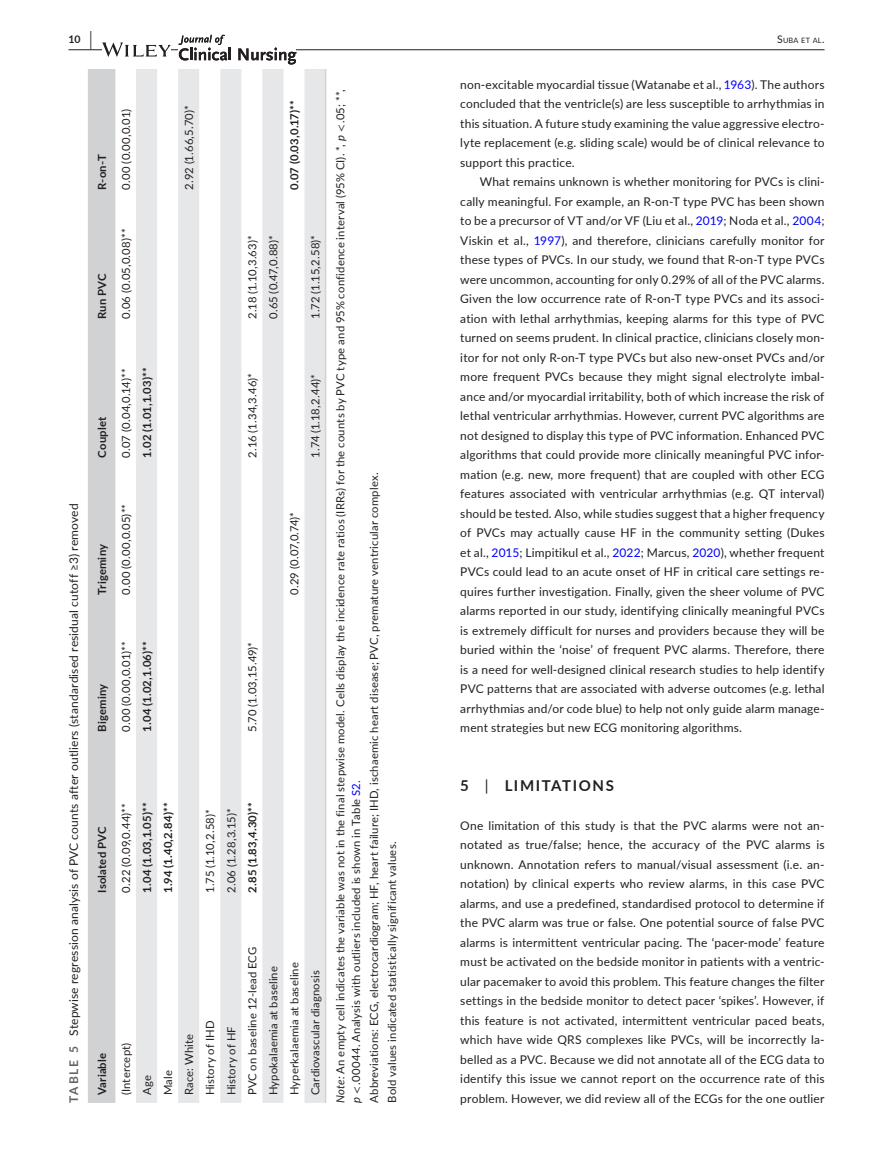
<style>
.page{position:relative;width:893px;height:1174px;background:#fff}
.page>*{position:absolute;margin:0;border:0;box-sizing:border-box;transform-origin:0 0}
.t1{font:700 15px "Lato";letter-spacing:.105em;color:#231f20}
.t2{font:12px/19.5px "Lato";letter-spacing:.015em;color:#231f20;text-align:justify}
.t3{font:700 12px "Lato";letter-spacing:.145em;color:#636366}
.t4{font:11.25px/15.8px "Lato";letter-spacing:.015em;color:#231f20}
.t5{font:700 11.25px "Lato";letter-spacing:.02em;color:#231f20}
.t6{font:700 10.5px "Lato";color:#231f20}
.t7{font:7.35px "Lato";letter-spacing:.025em;color:#231f20}
.s1{font-size:19.5px}
.s2{font-size:10.5px}
.s3{color:#00f}
.s4{font-style:italic}
.s5{font-family:"STIX"}
.s6{font-weight:400}
</style>
<div class="page">
<hr style="left:68px;top:49px;width:756px;height:1px;background:#231f20">
<svg style="left:102px;top:42px;width:69px;height:15px"></svg>
<div style="left:178px;top:35px;width:118px;height:30px;background:#fff"></div>
<svg style="left:178px;top:35px;width:53px;height:25px"></svg>
<svg style="left:238px;top:48px;width:58px;height:17px"></svg>
<div style="left:88px;top:69px;width:27px;height:1033px;background:#d1d2d4"></div>
<svg style="left:136px;top:69px;width:189px;height:1033px;fill:#eaebec"></svg>
<hr style="left:325px;top:900px;width:1px;height:202px;background:#d1d2d4">
<hr style="left:325px;top:739px;width:1px;height:161px;background:#d1d2d4">
<hr style="left:325px;top:602px;width:1px;height:137px;background:#d1d2d4">
<hr style="left:325px;top:465px;width:1px;height:137px;background:#d1d2d4">
<hr style="left:325px;top:326px;width:1px;height:139px;background:#d1d2d4">
<hr style="left:325px;top:197px;width:1px;height:129px;background:#d1d2d4">
<hr style="left:325px;top:69px;width:1px;height:128px;background:#d1d2d4">
<p class="t6" style="left:68px;top:31px;width:25px">10 <span class="s1">|</span></p>
<p class="t7" style="left:777px;top:35px;width:49px"><span class="s2">S</span>UBA ET AL<span class="s2">.</span></p>
<p class="t2" style="left:460px;top:74px;width:366px">non-excitable myocardial tissue (Watanabe et al., <span class="s3">1963</span>). The authors concluded that the ventricle(s) are less susceptible to arrhythmias in this situation. A future study examining the value aggressive electro&shy;lyte replacement (e.g. sliding scale) would be of clinical relevance to support this practice.</p>
<p class="t2" style="left:460px;top:171px;width:366px;text-indent:20px">What remains unknown is whether monitoring for PVCs is clini&shy;cally meaningful. For example, an R-on-T type PVC has been shown to be a precursor of VT and/or VF (Liu et al., <span class="s3">2019</span>; Noda et al., <span class="s3">2004</span>; Viskin et al., <span class="s3">1997</span>), and therefore, clinicians carefully monitor for these types of PVCs. In our study, we found that R-on-T type PVCs were uncommon, accounting for only 0.29% of all of the PVC alarms.<br>Given the low occurrence rate of R-on-T type PVCs and its associ&shy;ation with lethal arrhythmias, keeping alarms for this type of PVC turned on seems prudent. In clinical practice, clinicians closely mon&shy;itor for not only R-on-T type PVCs but also new-onset PVCs and/or more frequent PVCs because they might signal electrolyte imbal&shy;ance and/or myocardial irritability, both of which increase the risk of lethal ventricular arrhythmias. However, current PVC algorithms are not designed to display this type of PVC information. Enhanced PVC algorithms that could provide more clinically meaningful PVC infor&shy;mation (e.g. new, more frequent) that are coupled with other ECG features associated with ventricular arrhythmias (e.g. QT interval) should be tested. Also, while studies suggest that a higher frequency of PVCs may actually cause HF in the community setting (Dukes et al., <span class="s3">2015</span>; Limpitikul et al., <span class="s3">2022</span>; Marcus, <span class="s3">2020</span>), whether frequent PVCs could lead to an acute onset of HF in critical care settings re&shy;quires further investigation. Finally, given the sheer volume of PVC alarms reported in our study, identifying clinically meaningful PVCs is extremely difficult for nurses and providers because they will be buried within the ‘noise’ of frequent PVC alarms. Therefore, there is a need for well-designed clinical research studies to help identify PVC patterns that are associated with adverse outcomes (e.g. lethal arrhythmias and/or code blue) to help not only guide alarm manage&shy;ment strategies but new ECG monitoring algorithms.</p>
<p class="t4" style="left:332px;top:1103px;width:1014px;rotate:-90deg"><span class="s4">Note:</span> An empty cell indicates the variable was not in the final stepwise model. Cells display the incidence rate ratios (IRRs) for the counts by PVC type and 95% confidence interval (95% CI). *, <span class="s4">p</span> <span class="s5">&lt;</span> .05; **, <span class="s4">p</span> <span class="s5">&lt;</span> .00044. Analysis with outliers included is shown in Table <span class="s3">S2</span>.</p>
<p class="t5" style="left:286px;top:190px;width:91px;rotate:-90deg">0.07 (0.03,0.17)**</p>
<p class="t4" style="left:181px;top:190px;width:86px;rotate:-90deg">2.92 (1.66,5.70)*</p>
<p class="t4" style="left:118px;top:190px;width:83px;rotate:-90deg">0.00 (0.00,0.01)</p>
<p class="t5" style="left:94px;top:190px;width:37px;rotate:-90deg">R-on-T</p>
<p class="t4" style="left:118px;top:319px;width:92px;rotate:-90deg">0.06 (0.05,0.08)**</p>
<p class="t4" style="left:307px;top:319px;width:86px;rotate:-90deg">1.72 (1.15,2.58)*</p>
<p class="t4" style="left:265px;top:319px;width:85px;rotate:-90deg">0.65 (0.47,0.88)*</p>
<p class="t4" style="left:244px;top:319px;width:85px;rotate:-90deg">2.18 (1.10,3.63)*</p>
<p class="t5" style="left:94px;top:319px;width:47px;rotate:-90deg">Run PVC</p>
<p class="t5" style="left:139px;top:457px;width:92px;rotate:-90deg">1.02 (1.01,1.03)**</p>
<p class="t4" style="left:118px;top:457px;width:91px;rotate:-90deg">0.07 (0.04,0.14)**</p>
<p class="t4" style="left:244px;top:457px;width:86px;rotate:-90deg">2.16 (1.34,3.46)*</p>
<p class="t4" style="left:307px;top:457px;width:85px;rotate:-90deg">1.74 (1.18,2.44)*</p>
<p class="t5" style="left:94px;top:457px;width:42px;rotate:-90deg">Couplet</p>
<p class="t4" style="left:365px;top:1103px;width:631px;line-height:18px;rotate:-90deg">Abbreviations: ECG, electrocardiogram; HF, heart failure; IHD, ischaemic heart disease; PVC, premature ventricular complex.<br>Bold values indicated statistically significant values.</p>
<p class="t2" style="left:64px;top:1035px;width:534px;rotate:-90deg">Stepwise regression analysis of PVC counts after outliers (standardised residual cutoff ≥3) removed</p>
<p class="t4" style="left:118px;top:595px;width:93px;rotate:-90deg">0.00 (0.00,0.05)**</p>
<p class="t4" style="left:286px;top:595px;width:85px;rotate:-90deg">0.29 (0.07,0.74)*</p>
<p class="t5" style="left:94px;top:595px;width:52px;rotate:-90deg">Trigeminy</p>
<p class="t4" style="left:118px;top:732px;width:92px;rotate:-90deg">0.00 (0.00,0.01)**</p>
<p class="t5" style="left:139px;top:732px;width:92px;rotate:-90deg">1.04 (1.02,1.06)**</p>
<p class="t4" style="left:244px;top:732px;width:92px;rotate:-90deg">5.70 (1.03,15.49)*</p>
<p class="t5" style="left:94px;top:732px;width:49px;rotate:-90deg">Bigeminy</p>
<p class="t1" style="left:460px;top:774px;width:155px">5 <span class="s6">|</span> LIMITATIONS</p>
<p class="t2" style="left:460px;top:815px;width:366px">One limitation of this study is that the PVC alarms were not an&shy;notated as true/false; hence, the accuracy of the PVC alarms is unknown. Annotation refers to manual/visual assessment (i.e. an&shy;notation) by clinical experts who review alarms, in this case PVC alarms, and use a predefined, standardised protocol to determine if the PVC alarm was true or false. One potential source of false PVC alarms is intermittent ventricular pacing. The ‘pacer-mode’ feature must be activated on the bedside monitor in patients with a ventric&shy;ular pacemaker to avoid this problem. This feature changes the filter settings in the bedside monitor to detect pacer ‘spikes’. However, if this feature is not activated, intermittent ventricular paced beats, which have wide QRS complexes like PVCs, will be incorrectly la&shy;belled as a PVC. Because we did not annotate all of the ECG data to identify this issue we cannot report on the occurrence rate of this</p>
<p class="t5" style="left:244px;top:893px;width:92px;rotate:-90deg">2.85 (1.83,4.30)**</p>
<p class="t5" style="left:160px;top:893px;width:92px;rotate:-90deg">1.94 (1.40,2.84)**</p>
<p class="t5" style="left:139px;top:893px;width:92px;rotate:-90deg">1.04 (1.03,1.05)**</p>
<p class="t4" style="left:118px;top:893px;width:91px;rotate:-90deg">0.22 (0.09,0.44)**</p>
<p class="t4" style="left:223px;top:893px;width:86px;rotate:-90deg">2.06 (1.28,3.15)*</p>
<p class="t4" style="left:202px;top:893px;width:85px;rotate:-90deg">1.75 (1.10,2.58)*</p>
<p class="t5" style="left:94px;top:893px;width:68px;rotate:-90deg">Isolated PVC</p>
<p class="t4" style="left:244px;top:1095px;width:150px;rotate:-90deg">PVC on baseline 12-lead ECG</p>
<p class="t4" style="left:286px;top:1095px;width:135px;rotate:-90deg">Hyperkalaemia at baseline</p>
<p class="t4" style="left:265px;top:1095px;width:131px;rotate:-90deg">Hypokalaemia at baseline</p>
<p class="t4" style="left:307px;top:1095px;width:126px;rotate:-90deg">Cardiovascular diagnosis</p>
<p class="t4" style="left:202px;top:1095px;width:76px;rotate:-90deg">History of IHD</p>
<p class="t4" style="left:223px;top:1095px;width:71px;rotate:-90deg">History of HF</p>
<p class="t4" style="left:181px;top:1095px;width:63px;rotate:-90deg">Race: White</p>
<p class="t4" style="left:118px;top:1095px;width:54px;rotate:-90deg">(Intercept)</p>
<p class="t3" style="left:65px;top:1102px;width:58px;rotate:-90deg">TABLE 5</p>
<p class="t5" style="left:94px;top:1095px;width:44px;rotate:-90deg">Variable</p>
<p class="t4" style="left:160px;top:1095px;width:27px;rotate:-90deg">Male</p>
<p class="t4" style="left:139px;top:1095px;width:21px;rotate:-90deg">Age</p>
<p class="t2" style="left:460px;top:1088px;width:366px">problem. However, we did review all of the ECGs for the one outlier</p>
</div>
